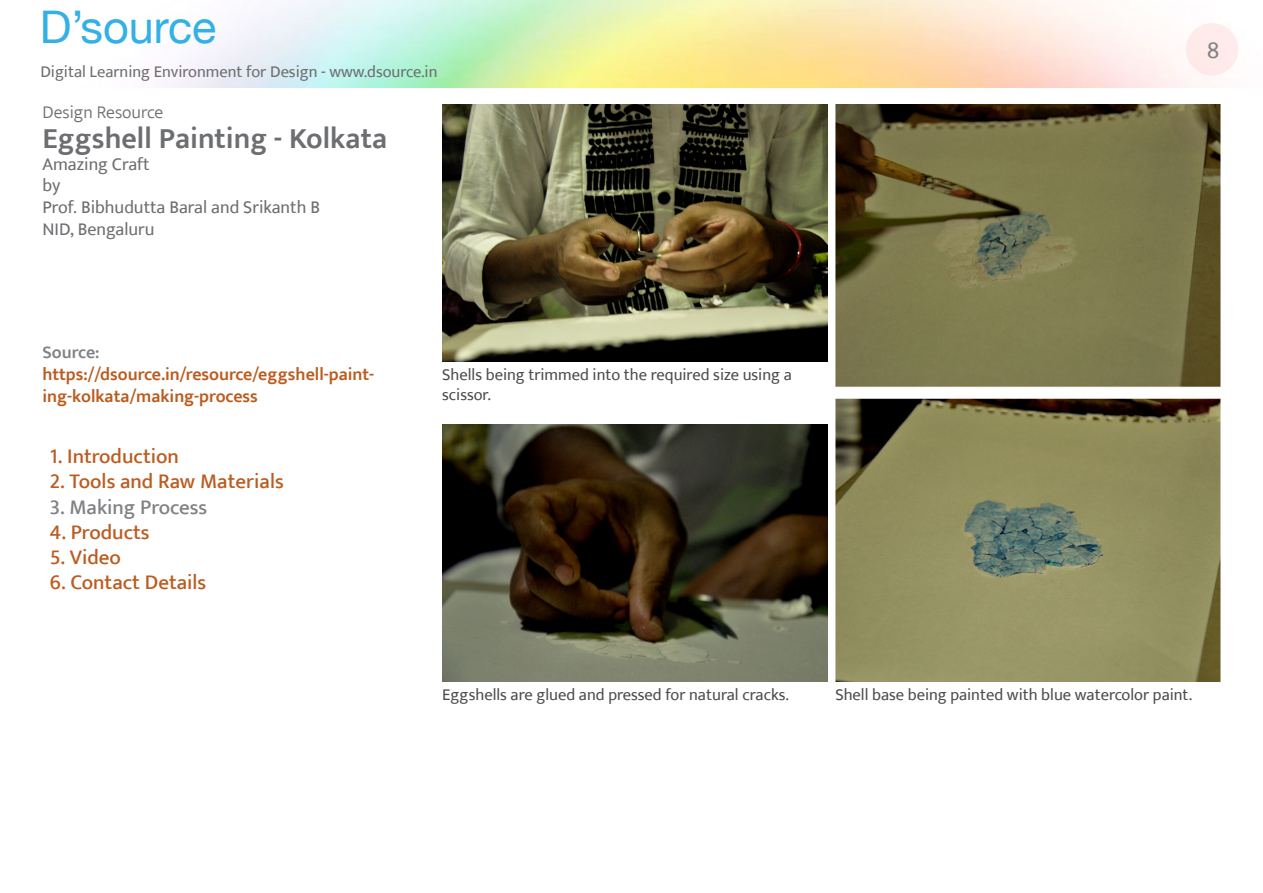
<style>
.page{position:relative;width:1263px;height:893px;background:#fff}
.page>*{position:absolute;margin:0;border:0;box-sizing:border-box;transform-origin:0 0}
.t1{font:45px "Helvetica Neue";color:#33b0e5}
.t2{font:600 30px "Ek Mukta";color:#6d6e71}
.t3{font:24px "Ek Mukta";color:#808285}
.t4{font:500 21px "Ek Mukta";color:#bb5c20}
.t5{font:500 21px "Ek Mukta";color:#808285}
.t6{font:600 18px/21.6px "Ek Mukta";color:#bb5c20}
.t7{font:18px/21.6px "Ek Mukta";color:#6d6e71}
.t8{font:300 18px "Ek Mukta";color:#6d6e71}
.t9{font:600 18px "Ek Mukta";color:#808285}
.t10{font:16.5px/19.8px "Ek Mukta";color:#4d4d4f}
.t11{font:16.5px "Ek Mukta";color:#6d6e71}
</style>
<div class="page">
<div style="left:1186px;top:23px;width:52px;height:52px;background:#feebea;border-radius:50%"></div>
<img style="left:835px;top:105px;width:385px;height:577px">
<img style="left:442px;top:425px;width:385px;height:257px">
<img style="left:442px;top:105px;width:385px;height:257px">
<h1 class="t1" style="left:40px;top:-6px;width:178px">D’source</h1>
<p class="t11" style="left:40px;top:62px;width:399px">Digital Learning Environment for Design - www.dsource.in</p>
<p class="t8" style="left:43px;top:101px;width:122px">Design Resource</p>
<h2 class="t2" style="left:43px;top:120px;width:346px">Eggshell Painting - Kolkata</h2>
<p class="t7" style="left:43px;top:153px;width:279px">Amazing Craft<br>by<br>Prof. Bibhudutta Baral and Srikanth B<br>NID, Bengaluru</p>
<h3 class="t3" style="left:1207px;top:35px;width:14px">8</h3>
<p class="t9" style="left:43px;top:342px;width:59px">Source:</p>
<p class="t6" style="left:43px;top:363px;width:333px">https://dsource.in/resource/eggshell-paint&shy;ing-kolkata/making-process</p>
<p class="t4" style="left:50px;top:444px;width:131px">1. Introduction</p>
<p class="t4" style="left:50px;top:469px;width:235px">2. Tools and Raw Materials</p>
<p class="t5" style="left:50px;top:494px;width:159px">3. Making Process</p>
<p class="t4" style="left:50px;top:519px;width:101px">4. Products</p>
<p class="t4" style="left:50px;top:544px;width:73px">5. Video</p>
<p class="t4" style="left:50px;top:570px;width:158px">6. Contact Details</p>
<p class="t10" style="left:442px;top:365px;width:351px">Shells being trimmed into the required size using a scissor.</p>
<p class="t10" style="left:442px;top:685px;width:348px">Eggshells are glued and pressed for natural cracks.</p>
<p class="t10" style="left:835px;top:685px;width:358px">Shell base being painted with blue watercolor paint.</p>
</div>
